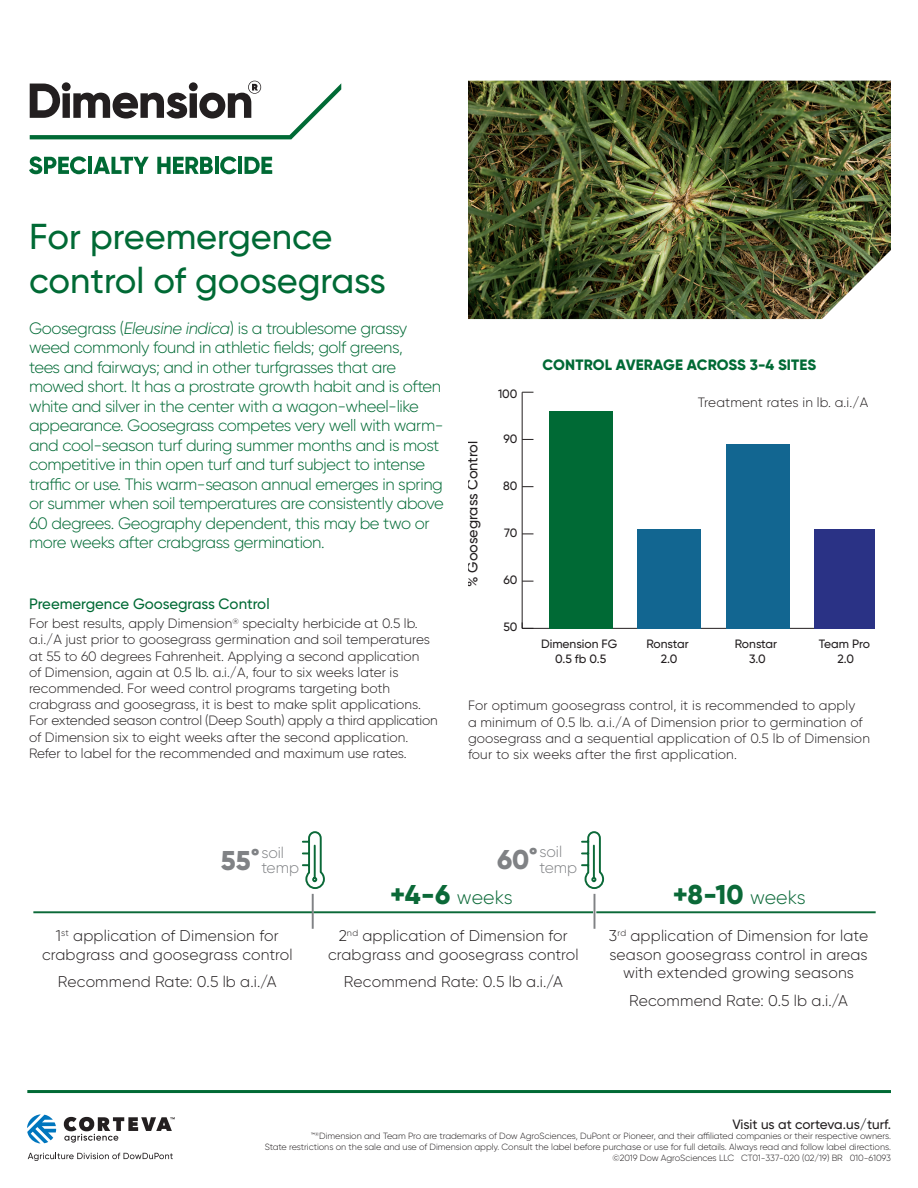
<style>
.page{position:relative;width:918px;height:1188px;background:#fff}
.page>*{position:absolute;margin:0;border:0;box-sizing:border-box;transform-origin:0 0}
.t1{font:500 36px/43.2px "Gilroy";color:#006a35}
.t2{font:800 27.15px "Gilroy";color:#0b6938}
.t3{font:800 27.15px "Gilroy";color:#808285}
.t4{font:300 19.35px "Gilroy";letter-spacing:-.005em;color:#0b6938}
.t5{font:300 16.5px/19.5px "Gilroy";letter-spacing:-.025em;color:#006a35}
.t6{font:300 15.45px/18.6px "Gilroy";letter-spacing:.01em;color:#231f20;text-align:center}
.t7{font:300 15.45px "Gilroy";color:#808285}
.t8{font:500 15px "Gilroy";color:#006a35}
.t9{font:800 15px "Gilroy";letter-spacing:.01em;color:#006a35}
.t10{font:500 14.55px "Gilroy";color:#231f20}
.t11{font:300 13.5px/16.2px "Gilroy";color:#231f20}
.t12{font:500 13.5px "Gilroy";color:#231f20}
.t13{font:500 12px/14.5px "Gilroy";color:#231f20;text-align:center}
.t14{font:300 9px/10.8px "Gilroy";letter-spacing:-.005em;color:#231f20;text-align:right}
.s1{font-style:italic}
.s2{font-weight:800;font-size:27.15px}
.s3{font-weight:300;font-size:19.35px}
</style>
<div class="page">
<svg style="left:28px;top:1153px;width:145px;height:8px"></svg>
<svg style="left:27px;top:1114px;width:29px;height:30px"></svg>
<svg style="left:64px;top:1117px;width:111px;height:26px"></svg>
<hr style="left:27px;top:1090px;width:864px;height:3px;background:#006a35">
<svg style="left:157px;top:157px;width:56px;height:17px"></svg>
<hr style="left:215px;top:157px;width:3px;height:17px;background:#006a35">
<svg style="left:220px;top:156px;width:16px;height:18px"></svg>
<hr style="left:238px;top:157px;width:4px;height:17px;background:#006a35">
<svg style="left:245px;top:157px;width:27px;height:17px"></svg>
<svg style="left:29px;top:156px;width:57px;height:18px"></svg>
<hr style="left:88px;top:157px;width:4px;height:17px;background:#006a35">
<svg style="left:93px;top:157px;width:56px;height:17px"></svg>
<svg style="left:30px;top:81px;width:311px;height:58px"></svg>
<hr style="left:522px;top:628px;width:352px;height:1px;background:#231f20">
<div style="left:549px;top:411px;width:64px;height:217px;background:#006a35"></div>
<div style="left:637px;top:529px;width:64px;height:99px;background:#126691"></div>
<div style="left:726px;top:444px;width:63px;height:184px;background:#126691"></div>
<div style="left:814px;top:529px;width:60px;height:99px;background:#2a3285"></div>
<hr style="left:522px;top:392px;width:1px;height:236px;background:#231f20">
<svg style="left:522px;top:622px;width:11px;height:6px"></svg>
<img style="left:468px;top:81px;width:423px;height:238px">
<hr style="left:33px;top:911px;width:280px;height:2px;background:#0b6938">
<hr style="left:312px;top:894px;width:2px;height:35px;background:#808285">
<hr style="left:314px;top:911px;width:279px;height:2px;background:#0b6938">
<hr style="left:594px;top:894px;width:1px;height:35px;background:#808285">
<svg style="left:302px;top:831px;width:23px;height:58px"></svg>
<svg style="left:581px;top:831px;width:24px;height:58px"></svg>
<hr style="left:596px;top:911px;width:280px;height:2px;background:#0b6938">
<p class="t1" style="left:29px;top:215px;width:358px">For preemergence control of goosegrass</p>
<p class="t5" style="left:29px;top:318px;width:416px">Goosegrass (<span class="s1">Eleusine indica</span>) is a troublesome grassy weed commonly found in athletic fields; golf greens,<br>tees and fairways; and in other turfgrasses that are mowed short. It has a prostrate growth habit and is often white and silver in the center with a wagon-wheel-like appearance. Goosegrass competes very well with warm&shy;and cool-season turf during summer months and is most competitive in thin open turf and turf subject to intense traffic or use. This warm-season annual emerges in spring or summer when soil temperatures are consistently above 60 degrees. Geography dependent, this may be two or more weeks after crabgrass germination.</p>
<p class="t8" style="left:29px;top:595px;width:242px">Preemergence Goosegrass Control</p>
<p class="t11" style="left:29px;top:615px;width:410px">For best results, apply Dimension<sup>®</sup> specialty herbicide at 0.5 lb. a.i./A just prior to goosegrass germination and soil temperatures at 55 to 60 degrees Fahrenheit. Applying a second application<br>of Dimension, again at 0.5 lb. a.i./A, four to six weeks later is recommended. For weed control programs targeting both crabgrass and goosegrass, it is best to make split applications.<br>For extended season control (Deep South) apply a third application of Dimension six to eight weeks after the second application.<br>Refer to label for the recommended and maximum use rates.</p>
<p class="t10" style="left:463px;top:587px;width:148px;rotate:-90deg">% Goosegrass Control</p>
<p class="t13" style="left:498px;top:386px;width:21px">100</p>
<p class="t13" style="left:503px;top:431px;width:16px">90</p>
<p class="t13" style="left:503px;top:478px;width:16px">80</p>
<p class="t13" style="left:504px;top:525px;width:15px">70</p>
<p class="t13" style="left:503px;top:573px;width:16px">60</p>
<p class="t13" style="left:503px;top:620px;width:16px">50</p>
<p class="t9" style="left:543px;top:356px;width:275px">CONTROL AVERAGE ACROSS 3-4 SITES</p>
<p class="t11" style="left:698px;top:394px;width:172px">Treatment rates in lb. a.i./A</p>
<p class="t13" style="left:541px;top:637px;width:78px">Dimension FG<br>0.5 fb 0.5</p>
<p class="t13" style="left:646px;top:637px;width:44px">Ronstar<br>2.0</p>
<p class="t13" style="left:735px;top:637px;width:44px">Ronstar<br>3.0</p>
<p class="t13" style="left:819px;top:637px;width:53px">Team Pro<br>2.0</p>
<p class="t11" style="left:468px;top:697px;width:403px">For optimum goosegrass control, it is recommended to apply<br>a minimum of 0.5 lb. a.i./A of Dimension prior to germination of goosegrass and a sequential application of 0.5 lb of Dimension four to six weeks after the first application.</p>
<p class="t3" style="left:221px;top:843px;width:40px">55˚</p>
<p class="t7" style="left:261px;top:843px;width:24px">soil</p>
<p class="t7" style="left:261px;top:859px;width:39px">temp</p>
<p class="t3" style="left:497px;top:843px;width:42px">60˚</p>
<p class="t7" style="left:539px;top:843px;width:24px">soil</p>
<p class="t7" style="left:539px;top:858px;width:39px">temp</p>
<p class="t6" style="left:42px;top:926px;width:252px">1<sup>st</sup> application of Dimension for crabgrass and goosegrass control</p>
<p class="t6" style="left:58px;top:972px;width:220px">Recommend Rate: 0.5 lb a.i./A</p>
<p class="t4" style="left:390px;top:885px;width:124px"><span class="s2">+4-6</span> weeks</p>
<p class="t6" style="left:328px;top:926px;width:252px">2<sup>nd</sup> application of Dimension for crabgrass and goosegrass control</p>
<p class="t6" style="left:344px;top:972px;width:220px">Recommend Rate: 0.5 lb a.i./A</p>
<p class="t2" style="left:673px;top:877px;width:135px">+8-10 <span class="s3">weeks</span></p>
<p class="t6" style="left:609px;top:926px;width:261px">3<sup>rd</sup> application of Dimension for late season goosegrass control in areas with extended growing seasons</p>
<p class="t6" style="left:629px;top:991px;width:220px">Recommend Rate: 0.5 lb a.i./A</p>
<p class="t12" style="left:732px;top:1116px;width:160px">Visit us at corteva.us/turf.</p>
<p class="t14" style="left:265px;top:1131px;width:628px">™<sup>®</sup>Dimension and Team Pro are trademarks of Dow AgroSciences, DuPont or Pioneer, and their affiliated companies or their respective owners.<br>State restrictions on the sale and use of Dimension apply. Consult the label before purchase or use for full details. Always read and follow label directions. ©2019 Dow AgroSciences LLC CT01-337-020 (02/19) BR 010-61093</p>
</div>
